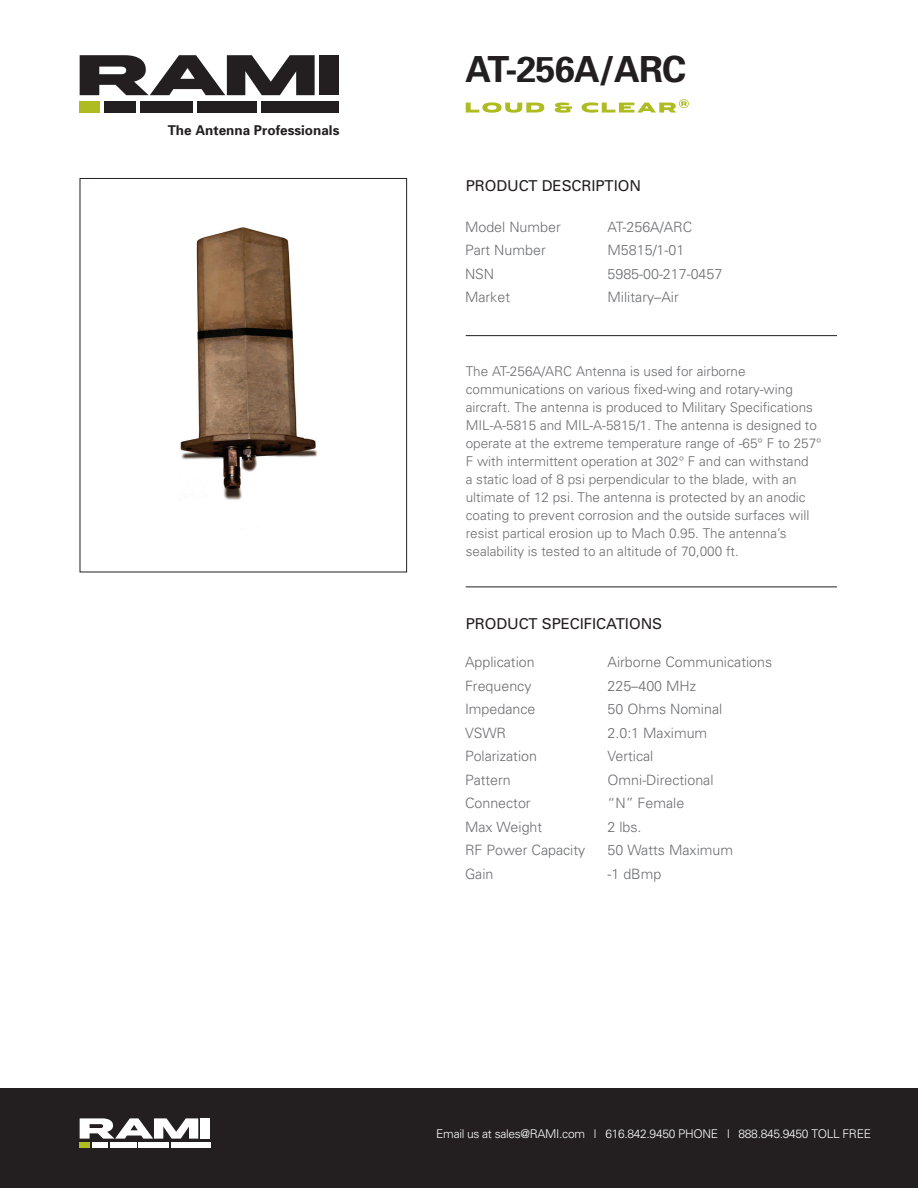
<style>
.page{position:relative;width:918px;height:1188px;background:#fff}
.page>*{position:absolute;margin:0;border:0;box-sizing:border-box;transform-origin:0 0}
.t1{font:700 36px "Univers";letter-spacing:-.025em;color:#231f20}
.t2{font:15px "Univers";letter-spacing:-.005em;color:#231f20}
.t3{font:300 14.25px "Univers";color:#6c6d70}
.t4{font:300 13.5px/18px "Univers";color:#6c6d70}
.t5{font:700 13.5px "Univers";color:#231f20}
.t6{font:300 12px "Univers";letter-spacing:-.025em;color:#fff}
</style>
<div class="page">
<svg style="left:80px;top:55px;width:235px;height:40px"></svg>
<div style="left:319px;top:55px;width:20px;height:40px;background:#231f20"></div>
<div style="left:80px;top:101px;width:20px;height:12px;background:#aebc21"></div>
<div style="left:104px;top:101px;width:31px;height:12px;background:#231f20"></div>
<div style="left:140px;top:101px;width:53px;height:12px;background:#231f20"></div>
<div style="left:197px;top:101px;width:59px;height:12px;background:#231f20"></div>
<div style="left:261px;top:101px;width:78px;height:12px;background:#231f20"></div>
<svg style="left:466px;top:102px;width:78px;height:11px"></svg>
<svg style="left:555px;top:102px;width:17px;height:11px"></svg>
<svg style="left:582px;top:99px;width:107px;height:14px"></svg>
<div style="left:0;top:1089px;width:918px;height:99px;background:#231f20"></div>
<svg style="left:80px;top:1118px;width:118px;height:21px"></svg>
<div style="left:201px;top:1118px;width:9px;height:21px;background:#fff"></div>
<div style="left:80px;top:1142px;width:10px;height:6px;background:#aebc21"></div>
<div style="left:92px;top:1142px;width:16px;height:6px;background:#fff"></div>
<div style="left:110px;top:1142px;width:27px;height:6px;background:#fff"></div>
<div style="left:139px;top:1142px;width:30px;height:6px;background:#fff"></div>
<div style="left:171px;top:1142px;width:39px;height:6px;background:#fff"></div>
<img style="left:180px;top:227px;width:138px;height:273px">
<div style="left:80px;top:178px;width:327px;height:394px;border:1px solid #231f20"></div>
<hr style="left:466px;top:586px;width:371px;height:1px;background:#231f20">
<hr style="left:466px;top:335px;width:371px;height:1px;background:#231f20">
<p class="t5" style="left:168px;top:122px;width:173px">The Antenna Professionals</p>
<h1 class="t1" style="left:465px;top:46px;width:223px">AT-256A/ARC</h1>
<p class="t2" style="left:466px;top:176px;width:177px">PRODUCT DESCRIPTION</p>
<p class="t3" style="left:465px;top:218px;width:97px">Model Number</p>
<p class="t3" style="left:608px;top:218px;width:86px">AT-256A/ARC</p>
<p class="t3" style="left:465px;top:241px;width:82px">Part Number</p>
<p class="t3" style="left:608px;top:241px;width:78px">M5815/1-01</p>
<p class="t3" style="left:465px;top:265px;width:31px">NSN</p>
<p class="t3" style="left:608px;top:265px;width:116px">5985-00-217-0457</p>
<p class="t3" style="left:465px;top:288px;width:47px">Market</p>
<p class="t3" style="left:608px;top:288px;width:73px">Military–Air</p>
<p class="t4" style="left:466px;top:362px;width:357px">The AT-256A/ARC Antenna is used for airborne communications on various fixed-wing and rotary-wing aircraft. The antenna is produced to Military Specifications MIL-A-5815 and MIL-A-5815/1. The antenna is designed to operate at the extreme temperature range of -65° F to 257° F with intermittent operation at 302° F and can withstand<br>a static load of 8 psi perpendicular to the blade, with an ultimate of 12 psi. The antenna is protected by an anodic coating to prevent corrosion and the outside surfaces will resist partical erosion up to Mach 0.95. The antenna’s sealability is tested to an altitude of 70,000 ft.</p>
<p class="t2" style="left:466px;top:614px;width:196px">PRODUCT SPECIFICATIONS</p>
<p class="t3" style="left:465px;top:654px;width:71px">Application</p>
<p class="t3" style="left:608px;top:654px;width:166px">Airborne Communications</p>
<p class="t3" style="left:465px;top:677px;width:68px">Frequency</p>
<p class="t3" style="left:608px;top:677px;width:90px">225–400 MHz</p>
<p class="t3" style="left:465px;top:701px;width:72px">Impedance</p>
<p class="t3" style="left:608px;top:701px;width:116px">50 Ohms Nominal</p>
<p class="t3" style="left:465px;top:724px;width:43px">VSWR</p>
<p class="t3" style="left:608px;top:724px;width:101px">2.0:1 Maximum</p>
<p class="t3" style="left:465px;top:748px;width:74px">Polarization</p>
<p class="t3" style="left:608px;top:748px;width:47px">Vertical</p>
<p class="t3" style="left:465px;top:771px;width:47px">Pattern</p>
<p class="t3" style="left:608px;top:771px;width:108px">Omni-Directional</p>
<p class="t3" style="left:465px;top:795px;width:67px">Connector</p>
<p class="t3" style="left:608px;top:795px;width:78px">“N” Female</p>
<p class="t3" style="left:465px;top:818px;width:79px">Max Weight</p>
<p class="t3" style="left:608px;top:818px;width:36px">2 lbs.</p>
<p class="t3" style="left:465px;top:842px;width:122px">RF Power Capacity</p>
<p class="t3" style="left:608px;top:842px;width:127px">50 Watts Maximum</p>
<p class="t3" style="left:465px;top:865px;width:30px">Gain</p>
<p class="t3" style="left:608px;top:865px;width:55px">-1 dBmp</p>
<p class="t6" style="left:436px;top:1126px;width:436px">Email us at sales@RAMI.com | 616.842.9450 PHONE | 888.845.9450 TOLL FREE</p>
</div>
